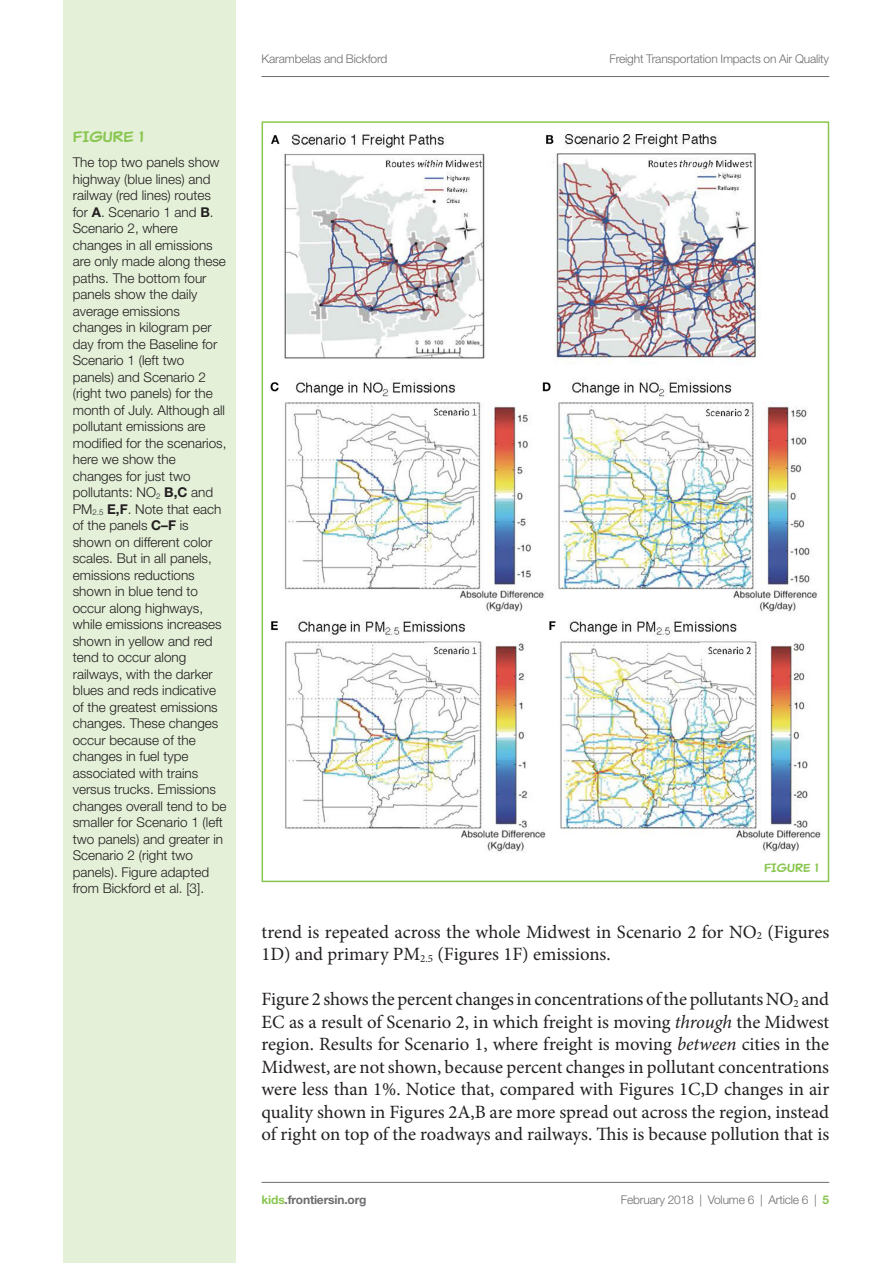
<style>
.page{position:relative;width:893px;height:1263px;background:#fff}
.page>*{position:absolute;margin:0;border:0;box-sizing:border-box;transform-origin:0 0}
.t1{font:18.75px/22.5px "Minion Pro";color:#231f20}
.t2{font:15px "Classic Comic";color:#89c650}
.t3{font:300 13.5px/16.5px "Helvetica Neue LT Std";color:#231f20}
.t4{font:300 12px "Helvetica Neue LT Std";letter-spacing:-.015em;color:#6c6d70}
.t5{font:700 12px "Helvetica Neue LT Std";color:#6c6d70}
.t6{font:12px "Classic Comic";color:#89c650}
.s1{font-weight:700}
.s2{font-style:italic}
.s3{color:#89c650}
.s4{font-weight:700;color:#89c650}
</style>
<div class="page">
<div style="left:64px;top:0;width:172px;height:1263px;background:#e4f0d8"></div>
<hr style="left:261px;top:76px;width:568px;height:1px;background:#6c6d70">
<hr style="left:261px;top:1182px;width:568px;height:1px;background:#6c6d70">
<img style="left:270px;top:135px;width:552px;height:717px">
<p class="t2" style="left:73px;top:127px;width:73px">FIGURE 1</p>
<p class="t3" style="left:73px;top:154px;width:155px">The top two panels show highway (blue lines) and railway (red lines) routes for <span class="s1">A</span>. Scenario 1 and <span class="s1">B</span>.<br>Scenario 2, where changes in all emissions are only made along these paths. The bottom four panels show the daily average emissions changes in kilogram per day from the Baseline for<br>Scenario 1 (left two panels) and Scenario 2 (right two panels) for the month of July. Although all pollutant emissions are modified for the scenarios, here we show the changes for just two pollutants: NO<sub>2</sub> <span class="s1">B,C</span> and<br>PM<sub>2.5</sub> <span class="s1">E,F</span>. Note that each of the panels <span class="s1">C–F</span> is shown on different color scales. But in all panels, emissions reductions shown in blue tend to occur along highways, while emissions increases shown in yellow and red tend to occur along railways, with the darker blues and reds indicative of the greatest emissions changes. These changes occur because of the changes in fuel type associated with trains versus trucks. Emissions changes overall tend to be smaller for Scenario 1 (left two panels) and greater in<br>Scenario 2 (right two panels). Figure adapted from Bickford et al. [3].</p>
<p class="t4" style="left:261px;top:51px;width:127px">Karambelas and Bickford</p>
<p class="t4" style="left:609px;top:51px;width:221px">Freight Transportation Impacts on Air Quality</p>
<p class="t6" style="left:764px;top:859px;width:56px">fIgUre 1</p>
<h1 class="t1" style="left:262px;top:920px;width:569px">trend is repeated across the whole Midwest in Scenario 2 for NO<sub>2</sub> (Figures<br>1D) and primary PM<sub>2.5</sub> (Figures 1F) emissions.</h1>
<p class="t1" style="left:262px;top:988px;width:569px;text-align:justify">Figure 2 shows the percent changes in concentrations of the pollutants NO<sub>2</sub> and EC as a result of Scenario 2, in which freight is moving <span class="s2">through</span> the Midwest region. Results for Scenario 1, where freight is moving <span class="s2">between</span> cities in the Midwest, are not shown, because percent changes in pollutant concentrations were less than 1%. Notice that, compared with Figures 1C,D changes in air quality shown in Figures 2A,B are more spread out across the region, instead of right on top of the roadways and railways. This is because pollution that is</p>
<p class="t5" style="left:261px;top:1192px;width:107px"><span class="s3">kids</span>.frontiersin.org</p>
<p class="t4" style="left:621px;top:1192px;width:210px">February 2018 | Volume 6 | Article 6 | <span class="s4">5</span></p>
</div>
